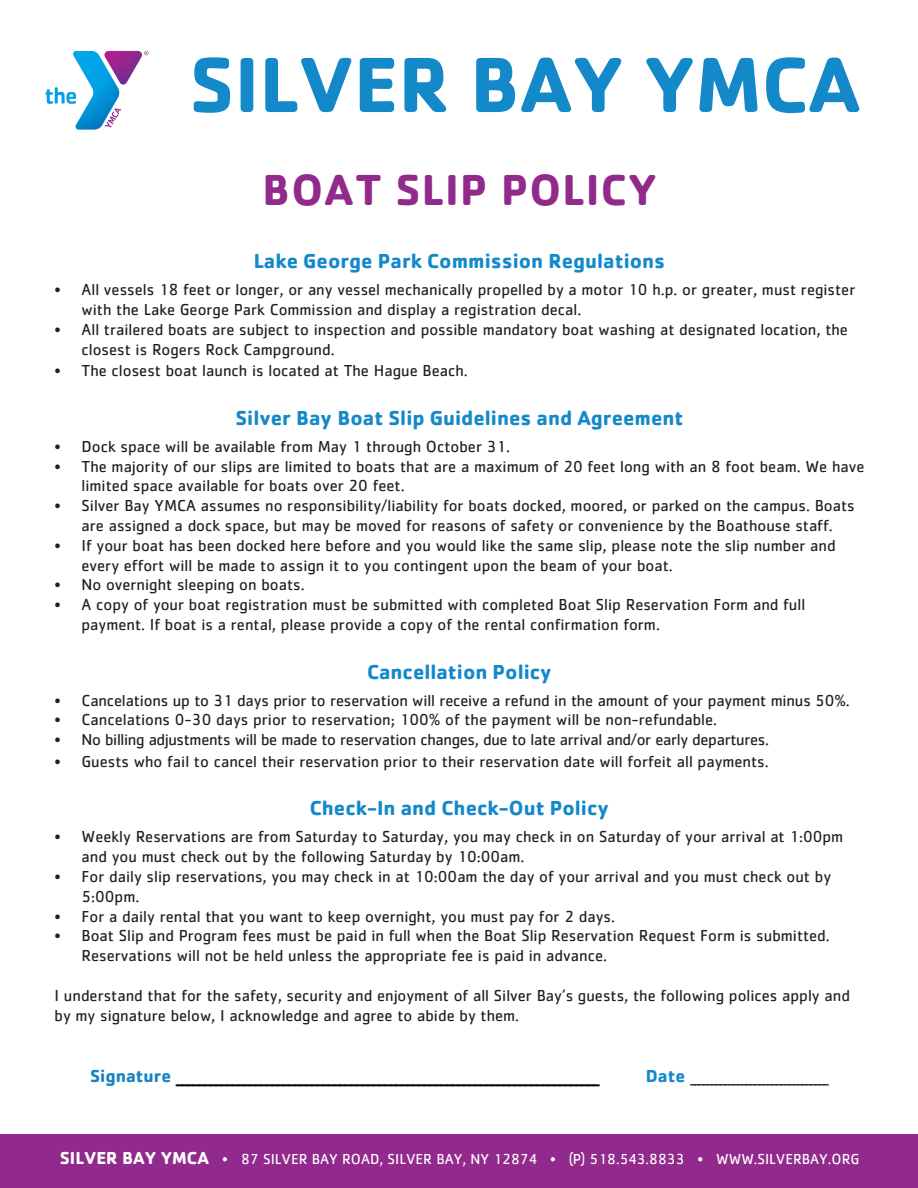
<style>
.page{position:relative;width:918px;height:1188px;background:#fff}
.page>*{position:absolute;margin:0;border:0;box-sizing:border-box;transform-origin:0 0}
.t1{font:700 81px "Cachet Std";color:#1489ca}
.t2{font:700 45px "Cachet Std";letter-spacing:.03em;color:#922a8c}
.t3{font:700 21px "Cachet Std";color:#1489ca}
.t4{font:700 18px "Cachet Std";color:#020304}
.t5{font:16.5px/19.8px "Cachet Std";color:#231f20}
.t6{font:16.5px "Cachet Std";letter-spacing:-.02em;color:#231f20}
.t7{font:15px "Cachet Std";color:#fff}
.s1{color:#1983c1}
.s2{font-weight:700;font-size:18px;color:#1489ca}
.s3{font-weight:700;font-size:18px}
</style>
<div class="page">
<svg style="left:46px;top:51px;width:102px;height:79px"></svg>
<div style="left:0;top:1134px;width:918px;height:54px;background:#922a8d"></div>
<p class="t1" style="left:189px;top:32px;width:673px">SILVER BAY YMCA</p>
<p class="t2" style="left:262px;top:161px;width:396px">BOAT SLIP POLICY</p>
<p class="t3" style="left:254px;top:248px;width:413px">Lake George Park Commission Regulations</p>
<p class="t5" style="left:82px;top:279px;width:775px;text-indent:-27px">• All vessels 18 feet or longer, or any vessel mechanically propelled by a motor 10 h.p. or greater, must register with the Lake George Park Commission and display a registration decal.</p>
<p class="t5" style="left:82px;top:319px;width:768px;text-indent:-27px">• All trailered boats are subject to inspection and possible mandatory boat washing at designated location, the closest is Rogers Rock Campground.</p>
<p class="t5" style="left:55px;top:360px;width:415px">• The closest boat launch is located at The Hague Beach.</p>
<p class="t3" style="left:236px;top:404px;width:450px">Silver Bay Boat Slip Guidelines and Agreement</p>
<p class="t5" style="left:55px;top:436px;width:457px">• Dock space will be available from May 1 through October 31.</p>
<p class="t5" style="left:82px;top:456px;width:785px;text-indent:-27px">• The majority of our slips are limited to boats that are a maximum of 20 feet long with an 8 foot beam. We have limited space available for boats over 20 feet.</p>
<p class="t5" style="left:55px;top:495px;width:802px;text-align:center">• Silver Bay YMCA assumes no responsibility/liability for boats docked, moored, or parked on the campus. Boats are assigned a dock space, but may be moved for reasons of safety or convenience by the Boathouse staff.</p>
<p class="t5" style="left:82px;top:535px;width:756px;text-indent:-27px">• If your boat has been docked here before and you would like the same slip, please note the slip number and every effort will be made to assign it to you contingent upon the beam of your boat.</p>
<p class="t5" style="left:55px;top:575px;width:252px">• No overnight sleeping on boats.</p>
<p class="t5" style="left:82px;top:594px;width:725px;text-indent:-27px">• A copy of your boat registration must be submitted with completed Boat Slip Reservation Form and full payment. If boat is a rental, please provide a copy of the rental confirmation form.</p>
<p class="t3" style="left:367px;top:658px;width:187px">Cancellation Policy</p>
<p class="t5" style="left:55px;top:690px;width:797px">• Cancelations up to 31 days prior to reservation will receive a refund in the amount of your payment minus 50%.</p>
<p class="t5" style="left:55px;top:710px;width:664px">• Cancelations 0-30 days prior to reservation; 100% of the payment will be non-refundable.</p>
<p class="t6" style="left:55px;top:730px;width:716px">• No billing adjustments will be made to reservation changes, due to late arrival and/or early departures.</p>
<p class="t5" style="left:55px;top:751px;width:716px">• Guests who fail to cancel their reservation prior to their reservation date will forfeit all payments.</p>
<p class="t3" style="left:310px;top:795px;width:301px">Check-In and Check-Out Policy</p>
<p class="t5" style="left:82px;top:827px;width:763px;text-indent:-27px">• Weekly Reservations are from Saturday to Saturday, you may check in on Saturday of your arrival at 1:00pm and you must check out by the following Saturday by 10:00am.</p>
<p class="t5" style="left:82px;top:866px;width:751px;text-indent:-27px">• For daily slip reservations, you may check in at 10:00am the day of your arrival and you must check out by<br>5:00pm.</p>
<p class="t5" style="left:55px;top:906px;width:562px">• For a daily rental that you want to keep overnight, you must pay for 2 days.</p>
<p class="t5" style="left:82px;top:926px;width:750px;text-indent:-27px">• Boat Slip and Program fees must be paid in full when the Boat Slip Reservation Request Form is submitted.<br>Reservations will not be held unless the appropriate fee is paid in advance.</p>
<p class="t5" style="left:55px;top:985px;width:797px">I understand that for the safety, security and enjoyment of all Silver Bay’s guests, the following polices apply and by my signature below, I acknowledge and agree to abide by them.</p>
<p class="t4" style="left:90px;top:1064px;width:511px"><span class="s1">Signature</span> ___________________________________________________________________________</p>
<p class="t5" style="left:646px;top:1066px;width:184px"><span class="s2">Date</span> ________________________________</p>
<p class="t7" style="left:60px;top:1150px;width:801px"><span class="s3">SILVER BAY YMCA</span> • 87 SILVER BAY ROAD, SILVER BAY, NY 12874 • (P) 518.543.8833 • WWW.SILVERBAY.ORG</p>
</div>
